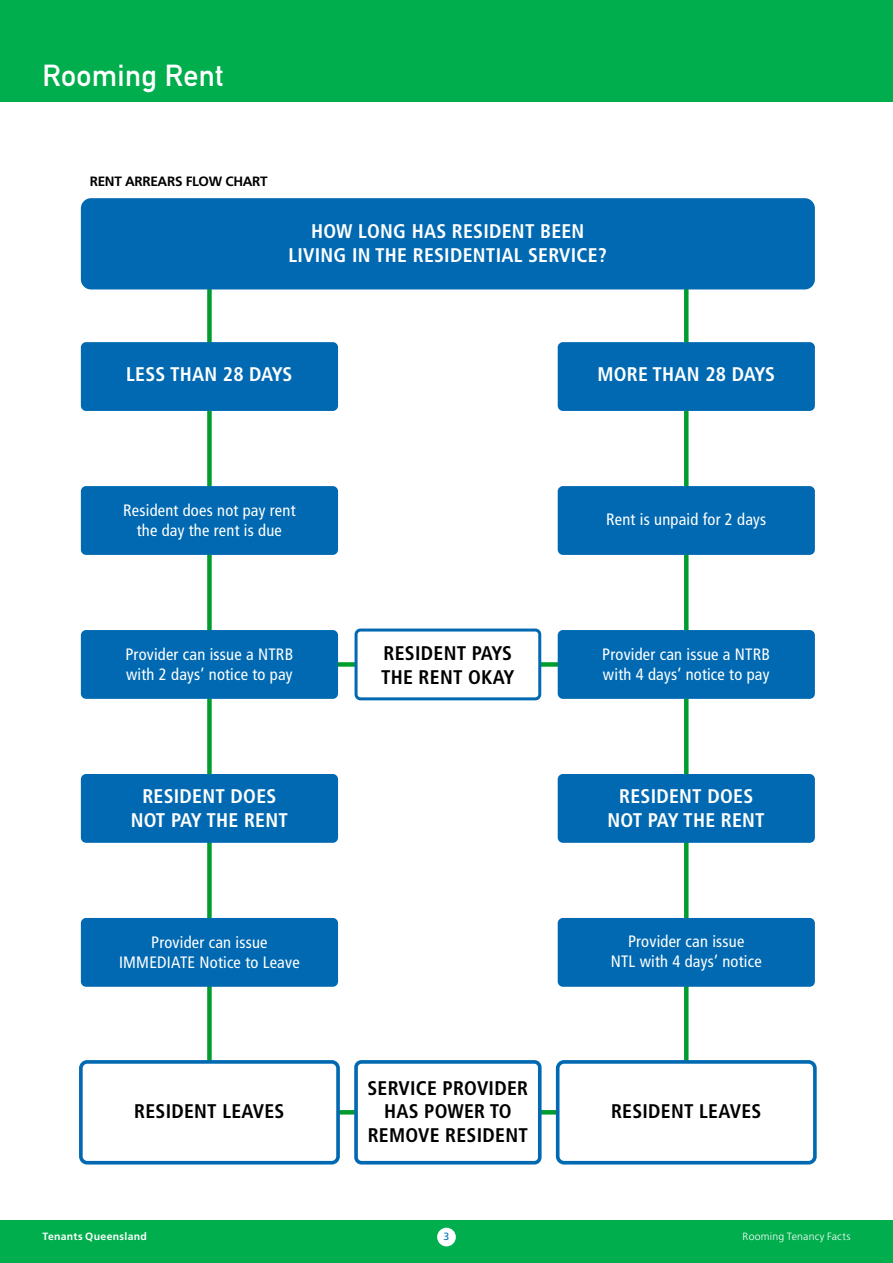
<style>
.page{position:relative;width:893px;height:1263px;background:#fff}
.page>*{position:absolute;margin:0;border:0;box-sizing:border-box;transform-origin:0 0}
.t1{font:30px "DIN Mittelschrift";letter-spacing:.01em;color:#fff}
.t2{font:700 condensed 19.8px/23.7px "Frutiger";letter-spacing:.015em;color:#fff;text-align:center}
.t3{font:700 condensed 19.8px/23.7px "Frutiger";letter-spacing:.015em;color:#000}
.t4{font:condensed 16.5px/19.8px "Frutiger";letter-spacing:.015em;color:#fff;text-align:center}
.t5{font:700 13.5px "Frutiger";letter-spacing:-.02em;color:#000}
.t6{font:300 10.5px "Frutiger";letter-spacing:.02em;color:#fff}
.t7{font:700 10.5px "Frutiger";letter-spacing:.03em;color:#fff}
.t8{font:10.5px "Frutiger";color:#0072bc}
</style>
<div class="page">
<svg style="left:684px;top:289px;width:4px;height:771px;background:#039d30"></svg>
<div style="left:207px;top:247px;width:5px;height:846px;background:#009c2e"></div>
<div style="left:81px;top:198px;width:734px;height:91px;background:#0069b1;border-radius:10px"></div>
<div style="left:81px;top:774px;width:257px;height:69px;background:#0069b1;border-radius:5px"></div>
<div style="left:558px;top:774px;width:257px;height:69px;background:#0069b1;border-radius:5px"></div>
<div style="left:81px;top:486px;width:257px;height:69px;background:#0069b1;border-radius:5px"></div>
<div style="left:558px;top:486px;width:257px;height:69px;background:#0069b1;border-radius:5px"></div>
<div style="left:81px;top:918px;width:257px;height:69px;background:#0069b1;border-radius:5px"></div>
<div style="left:558px;top:918px;width:257px;height:69px;background:#0069b1;border-radius:5px"></div>
<div style="left:158px;top:662px;width:612px;height:5px;background:#009c2e"></div>
<div style="left:81px;top:630px;width:257px;height:69px;background:#0069b1;border-radius:5px"></div>
<div style="left:356px;top:630px;width:184px;height:69px;background:#fff;border-radius:4px"></div>
<div style="left:355px;top:628px;width:186px;height:72px;border:3px solid #0069b1;border-radius:4px"></div>
<div style="left:558px;top:630px;width:257px;height:69px;background:#0069b1;border-radius:5px"></div>
<svg style="left:340px;top:1110px;width:216px;height:4px"></svg>
<div style="left:81px;top:1062px;width:257px;height:101px;background:#fff;border-radius:6px"></div>
<div style="left:79px;top:1060px;width:261px;height:104px;border:4px solid #0069b1;border-radius:6px"></div>
<div style="left:556px;top:1060px;width:261px;height:104px;border:4px solid #0069b1;border-radius:6px"></div>
<div style="left:356px;top:1062px;width:184px;height:101px;background:#fff;border-radius:5px"></div>
<div style="left:354px;top:1060px;width:188px;height:104px;border:4px solid #0069b1;border-radius:5px"></div>
<div style="left:81px;top:342px;width:257px;height:69px;background:#0069b1;border-radius:5px"></div>
<div style="left:558px;top:342px;width:257px;height:69px;background:#0069b1;border-radius:5px"></div>
<div style="left:0;top:0;width:893px;height:102px;background:#00ae4d"></div>
<div style="left:0;top:1220px;width:893px;height:43px;background:#00ae4d"></div>
<div style="left:437px;top:1228px;width:19px;height:18px;background:#fff;border-radius:50%"></div>
<h1 class="t1" style="left:43px;top:57px;width:182px">Rooming Rent</h1>
<p class="t5" style="left:90px;top:174px;width:179px">RENT ARREARS FLOW CHART</p>
<p class="t2" style="left:288px;top:219px;width:320px">HOW LONG HAS RESIDENT BEEN<br>LIVING IN THE RESIDENTIAL SERVICE?</p>
<p class="t2" style="left:126px;top:363px;width:168px">LESS THAN 28 DAYS</p>
<p class="t2" style="left:597px;top:363px;width:179px">MORE THAN 28 DAYS</p>
<p class="t4" style="left:123px;top:501px;width:174px">Resident does not pay rent the day the rent is due</p>
<p class="t4" style="left:606px;top:509px;width:162px">Rent is unpaid for 2 days</p>
<p class="t3" style="left:381px;top:642px;width:135px">RESIDENT PAYS<br>THE RENT OKAY</p>
<p class="t4" style="left:125px;top:645px;width:169px;text-align:left">Provider can issue a NTRB with 2 days’ notice to pay</p>
<p class="t4" style="left:602px;top:645px;width:169px;text-align:left">Provider can issue a NTRB with 4 days’ notice to pay</p>
<p class="t2" style="left:131px;top:785px;width:159px">RESIDENT DOES<br>NOT PAY THE RENT</p>
<p class="t2" style="left:608px;top:785px;width:159px">RESIDENT DOES<br>NOT PAY THE RENT</p>
<p class="t4" style="left:119px;top:933px;width:182px">Provider can issue<br>IMMEDIATE Notice to Leave</p>
<p class="t4" style="left:611px;top:932px;width:152px">Provider can issue<br>NTL with 4 days’ notice</p>
<p class="t3" style="left:367px;top:1076px;width:162px;text-align:center">SERVICE PROVIDER<br>HAS POWER TO<br>REMOVE RESIDENT</p>
<p class="t3" style="left:134px;top:1099px;width:152px">RESIDENT LEAVES</p>
<p class="t3" style="left:611px;top:1099px;width:152px">RESIDENT LEAVES</p>
<p class="t7" style="left:43px;top:1231px;width:106px">Tenants Queensland</p>
<p class="t8" style="left:444px;top:1231px;width:7px">3</p>
<p class="t6" style="left:743px;top:1231px;width:109px">Rooming Tenancy Facts</p>
</div>
